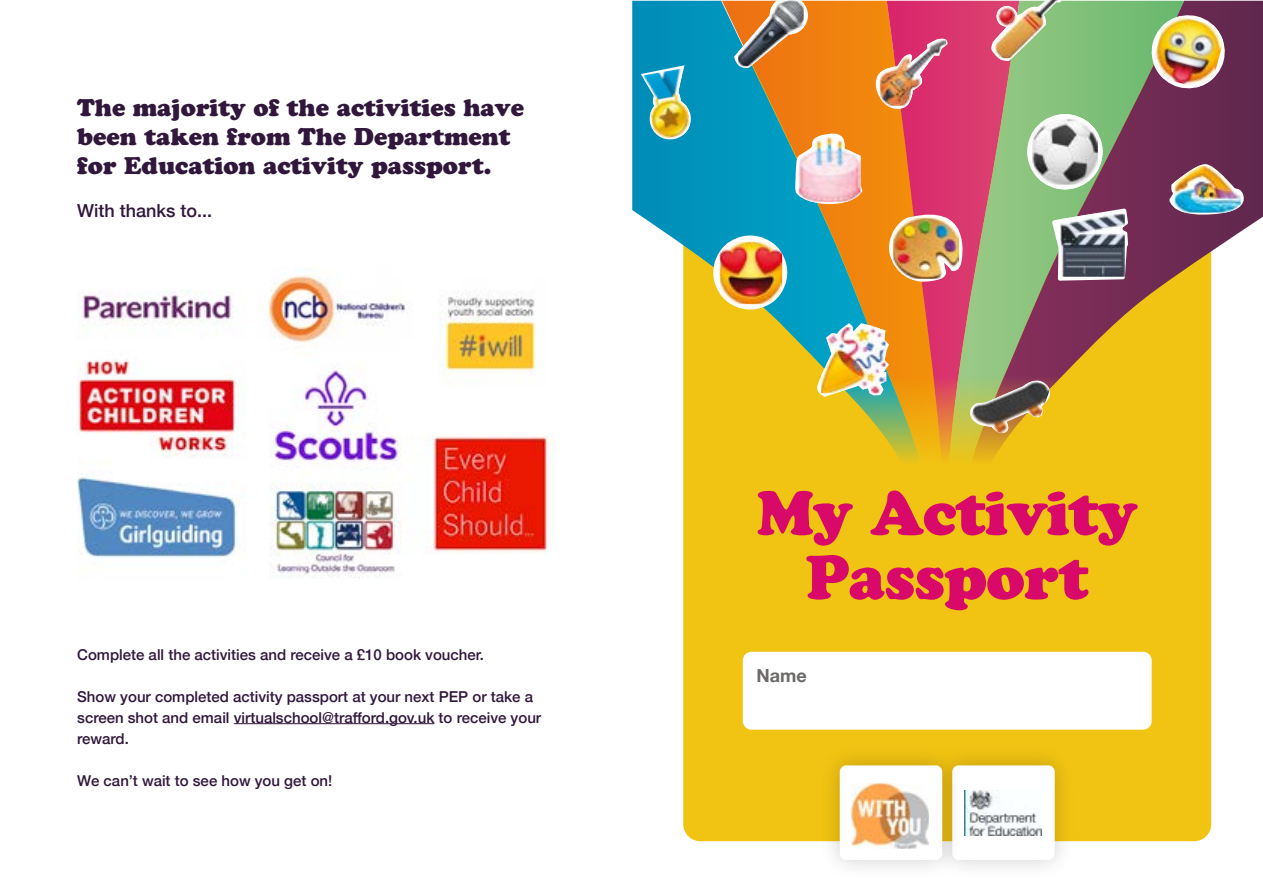
<style>
.page{position:relative;width:1263px;height:893px;background:#fff}
.page>*{position:absolute;margin:0;border:0;box-sizing:border-box;transform-origin:0 0}
.t1{font:61.5px/64.2px "Cooper Black Std";letter-spacing:-.015em;color:#d80969;text-align:center}
.t2{font:24px/28.8px "Cooper Black Std";color:#30173b}
.t3{font:500 18px "Helvetica Neue";color:#30173b}
.t4{font:700 18px "Helvetica Neue";color:#6d6868}
.t5{font:500 15px/21px "Helvetica Neue";color:#30173b}
</style>
<div class="page">
<div style="left:683px;top:52px;width:528px;height:789px;background:#f1c413;border-radius:17px"></div>
<svg style="left:632px;top:1px;width:255px;height:469px"></svg>
<svg style="left:887px;top:1px;width:61px;height:375px"></svg>
<div style="left:948px;top:1px;width:21px;height:375px;background:#da376e"></div>
<svg style="left:969px;top:1px;width:294px;height:469px"></svg>
<svg style="left:781px;top:376px;width:352px;height:140px"></svg>
<div style="left:743px;top:652px;width:409px;height:78px;background:#fff;border-radius:9px"></div>
<div style="left:931px;top:744px;width:146px;height:137px;background:#000;opacity:.2"></div>
<div style="left:952px;top:765px;width:103px;height:95px;background:#fff;border-radius:6px"></div>
<img style="left:964px;top:790px;width:77px;height:45px">
<div style="left:819px;top:744px;width:145px;height:137px;background:#000;opacity:.2"></div>
<div style="left:840px;top:765px;width:102px;height:95px;background:#fff;border-radius:6px"></div>
<img style="left:852px;top:783px;width:77px;height:66px">
<img style="left:77px;top:266px;width:471px;height:313px">
<svg style="left:713px;top:236px;width:74px;height:73px"></svg>
<img style="left:720px;top:242px;width:62px;height:62px">
<svg style="left:884px;top:202px;width:88px;height:80px"></svg>
<img style="left:893px;top:218px;width:66px;height:61px">
<svg style="left:1169px;top:163px;width:75px;height:52px"></svg>
<img style="left:1174px;top:166px;width:66px;height:47px">
<svg style="left:817px;top:323px;width:72px;height:74px"></svg>
<img style="left:821px;top:327px;width:64px;height:66px">
<div style="left:1027px;top:114px;width:75px;height:75px;background:#fff;border-radius:50%"></div>
<img style="left:1032px;top:119px;width:66px;height:66px">
<svg style="left:1052px;top:208px;width:76px;height:73px"></svg>
<img style="left:1060px;top:214px;width:65px;height:63px">
<svg style="left:795px;top:132px;width:67px;height:73px"></svg>
<img style="left:799px;top:138px;width:61px;height:64px">
<svg style="left:874px;top:38px;width:74px;height:73px"></svg>
<img style="left:880px;top:40px;width:66px;height:66px">
<svg style="left:734px;top:0;width:74px;height:70px"></svg>
<img style="left:770px;top:1px;width:34px;height:33px">
<img style="left:738px;top:15px;width:51px;height:51px">
<svg style="left:991px;top:0;width:72px;height:61px"></svg>
<img style="left:995px;top:0;width:65px;height:58px">
<svg style="left:641px;top:65px;width:51px;height:76px"></svg>
<img style="left:644px;top:69px;width:38px;height:37px">
<img style="left:650px;top:98px;width:40px;height:40px">
<svg style="left:967px;top:374px;width:89px;height:61px"></svg>
<img style="left:971px;top:381px;width:79px;height:52px">
<svg style="left:1148px;top:11px;width:81px;height:81px"></svg>
<img style="left:1153px;top:16px;width:70px;height:71px">
<hr style="left:234px;top:723px;width:200px;height:1px;background:#30173b">
<h2 class="t2" style="left:77px;top:93px;width:448px">The majority of the activities have been taken from The Department for Education activity passport.</h2>
<p class="t3" style="left:77px;top:196px;width:137px">With thanks to...</p>
<p class="t5" style="left:77px;top:642px;width:408px">Complete all the activities and receive a £10 book voucher.</p>
<p class="t5" style="left:77px;top:684px;width:465px">Show your completed activity passport at your next PEP or take a screen shot and email virtualschool@trafford.gov.uk to receive your reward.</p>
<p class="t5" style="left:77px;top:768px;width:257px">We can’t wait to see how you get on!</p>
<h1 class="t1" style="left:757px;top:481px;width:382px">My Activity<br>Passport</h1>
<p class="t4" style="left:756px;top:661px;width:52px">Name</p>
</div>
